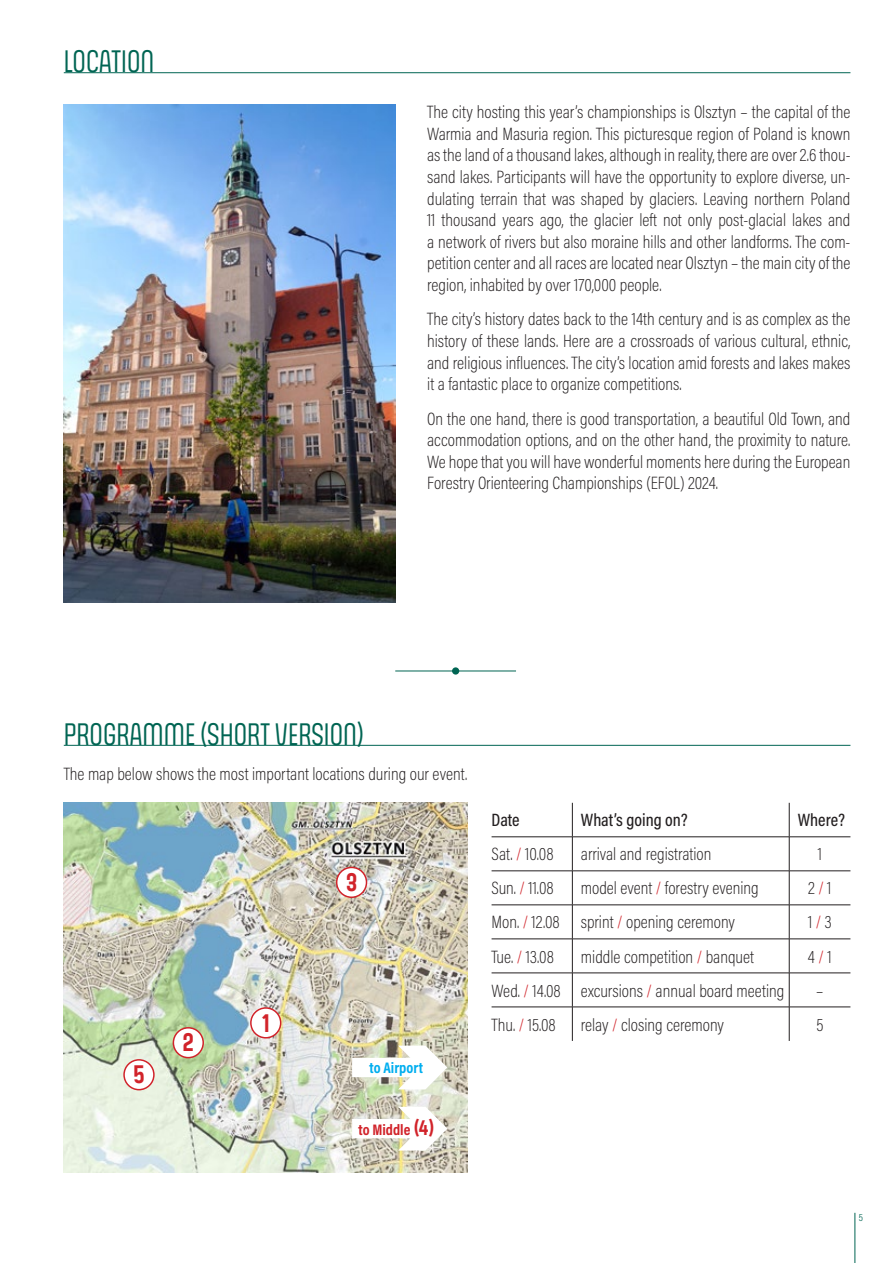
<style>
.page{position:relative;width:893px;height:1263px;background:#fff}
.page>*{position:absolute;margin:0;border:0;box-sizing:border-box;transform-origin:0 0}
.t1{font:30px "Gala";color:#006553}
.t2{font:700 24.6px "Gala";color:#d1232a}
.t3{font:200 18px/21.6px "Acumin Pro Cond";color:#231f20;text-align:justify}
.t4{font:500 18px "Acumin Pro Cond";color:#231f20}
.t5{font:700 15.45px "Acumin Pro Cond";color:#d1232a}
.t6{font:700 15.45px "Acumin Pro Cond";color:#00aeef}
.t7{font:300 10.5px "Acumin Pro Cond";color:#006553}
.s1{font-family:"Gala";font-size:20.4px}
.s2{color:#d1232a}
</style>
<div class="page">
<hr style="left:855px;top:1213px;width:1px;height:50px;background:#006553">
<hr style="left:572px;top:803px;width:1px;height:34px;background:#231f20">
<hr style="left:789px;top:803px;width:1px;height:34px;background:#231f20">
<hr style="left:492px;top:836px;width:80px;height:1px;background:#231f20">
<hr style="left:572px;top:836px;width:217px;height:1px;background:#231f20">
<hr style="left:572px;top:837px;width:1px;height:34px;background:#231f20">
<hr style="left:789px;top:836px;width:61px;height:1px;background:#231f20">
<hr style="left:789px;top:837px;width:1px;height:34px;background:#231f20">
<hr style="left:492px;top:870px;width:80px;height:1px;background:#231f20">
<hr style="left:572px;top:870px;width:217px;height:1px;background:#231f20">
<hr style="left:572px;top:871px;width:1px;height:34px;background:#231f20">
<hr style="left:789px;top:870px;width:61px;height:1px;background:#231f20">
<hr style="left:789px;top:871px;width:1px;height:34px;background:#231f20">
<hr style="left:492px;top:904px;width:80px;height:1px;background:#231f20">
<hr style="left:572px;top:904px;width:217px;height:1px;background:#231f20">
<hr style="left:572px;top:905px;width:1px;height:34px;background:#231f20">
<hr style="left:789px;top:904px;width:61px;height:1px;background:#231f20">
<hr style="left:789px;top:905px;width:1px;height:34px;background:#231f20">
<hr style="left:492px;top:939px;width:80px;height:1px;background:#231f20">
<hr style="left:572px;top:939px;width:217px;height:1px;background:#231f20">
<hr style="left:572px;top:939px;width:1px;height:34px;background:#231f20">
<hr style="left:789px;top:939px;width:61px;height:1px;background:#231f20">
<hr style="left:789px;top:939px;width:1px;height:34px;background:#231f20">
<hr style="left:492px;top:973px;width:80px;height:1px;background:#231f20">
<hr style="left:572px;top:973px;width:217px;height:1px;background:#231f20">
<hr style="left:572px;top:973px;width:1px;height:34px;background:#231f20">
<hr style="left:789px;top:973px;width:61px;height:1px;background:#231f20">
<hr style="left:789px;top:973px;width:1px;height:34px;background:#231f20">
<hr style="left:492px;top:1007px;width:80px;height:1px;background:#231f20">
<hr style="left:572px;top:1007px;width:217px;height:1px;background:#231f20">
<hr style="left:572px;top:1007px;width:1px;height:34px;background:#231f20">
<hr style="left:789px;top:1007px;width:61px;height:1px;background:#231f20">
<hr style="left:789px;top:1007px;width:1px;height:34px;background:#231f20">
<img style="left:64px;top:105px;width:331px;height:498px">
<img style="left:64px;top:803px;width:404px;height:370px">
<hr style="left:395px;top:671px;width:121px;height:1px;background:#006553">
<svg style="left:352px;top:1107px;width:95px;height:43px"></svg>
<svg style="left:352px;top:1045px;width:95px;height:44px"></svg>
<hr style="left:64px;top:72px;width:786px;height:1px;background:#006553">
<hr style="left:64px;top:745px;width:786px;height:1px;background:#006553">
<div style="left:452px;top:667px;width:7px;height:8px;background:#006553;border-radius:50%"></div>
<div style="left:337px;top:867px;width:29px;height:30px;background:#fff;border-radius:50%"></div>
<div style="left:336px;top:867px;width:31px;height:31px;border:2px solid #d1232a;border-radius:50%"></div>
<div style="left:124px;top:1060px;width:30px;height:30px;background:#fff;border-radius:50%"></div>
<div style="left:123px;top:1059px;width:32px;height:31px;border:2px solid #d1232a;border-radius:50%"></div>
<div style="left:173px;top:1028px;width:30px;height:29px;background:#fff;border-radius:50%"></div>
<div style="left:173px;top:1027px;width:31px;height:31px;border:2px solid #d1232a;border-radius:50%"></div>
<div style="left:251px;top:1008px;width:30px;height:30px;background:#fff;border-radius:50%"></div>
<div style="left:250px;top:1007px;width:31px;height:31px;border:2px solid #d1232a;border-radius:50%"></div>
<h1 class="t1" style="left:64px;top:43px;width:92px">LOCATION</h1>
<p class="t3" style="left:427px;top:101px;width:425px">The city hosting this year’s championships is Olsztyn – the capital of the Warmia and Masuria region. This picturesque region of Poland is known as the land of a thousand lakes, although in reality, there are over 2.6 thou&shy;sand lakes. Participants will have the opportunity to explore diverse, un&shy;dulating terrain that was shaped by glaciers. Leaving northern Poland 11 thousand years ago, the glacier left not only post-glacial lakes and a network of rivers but also moraine hills and other landforms. The com&shy;petition center and all races are located near Olsztyn – the main city of the region, inhabited by over 170,000 people.</p>
<p class="t3" style="left:427px;top:308px;width:425px">The city’s history dates back to the 14th century and is as complex as the history of these lands. Here are a crossroads of various cultural, ethnic, and religious influences. The city’s location amid forests and lakes makes it a fantastic place to organize competitions.</p>
<p class="t3" style="left:427px;top:407px;width:425px">On the one hand, there is good transportation, a beautiful Old Town, and accommodation options, and on the other hand, the proximity to nature.<br>We hope that you will have wonderful moments here during the European Forestry Orienteering Championships (EFOL) 2024.</p>
<h1 class="t1" style="left:64px;top:715px;width:301px">PROGRAMME (SHORT VERSION)</h1>
<p class="t3" style="left:64px;top:763px;width:405px">The map below shows the most important locations during our event.</p>
<h2 class="t2" style="left:133px;top:1058px;width:13px">5</h2>
<h2 class="t2" style="left:183px;top:1026px;width:12px">2</h2>
<h2 class="t2" style="left:262px;top:1006px;width:9px">1</h2>
<h2 class="t2" style="left:346px;top:866px;width:13px">3</h2>
<p class="t6" style="left:369px;top:1057px;width:55px">to Airport</p>
<p class="t5" style="left:358px;top:1119px;width:77px">to Middle <span class="s1">(4)</span></p>
<p class="t4" style="left:492px;top:808px;width:30px">Date</p>
<p class="t4" style="left:581px;top:808px;width:108px">What’s going on?</p>
<p class="t4" style="left:798px;top:808px;width:49px">Where?</p>
<p class="t3" style="left:492px;top:843px;width:64px">Sat. <span class="s2">/</span> 10.08</p>
<p class="t3" style="left:581px;top:843px;width:132px">arrival and registration</p>
<p class="t3" style="left:818px;top:843px;width:6px">1</p>
<p class="t3" style="left:492px;top:877px;width:64px">Sun. <span class="s2">/</span> 11.08</p>
<p class="t3" style="left:581px;top:877px;width:179px">model event <span class="s2">/</span> forestry evening</p>
<p class="t3" style="left:808px;top:877px;width:25px">2 <span class="s2">/</span> 1</p>
<p class="t3" style="left:492px;top:911px;width:245px">Mon. <span class="s2">/</span> 12.08 sprint <span class="s2">/</span> opening ceremony</p>
<p class="t3" style="left:808px;top:911px;width:25px">1 <span class="s2">/</span> 3</p>
<p class="t3" style="left:492px;top:945px;width:64px">Tue. <span class="s2">/</span> 13.08</p>
<p class="t3" style="left:581px;top:945px;width:175px">middle competition <span class="s2">/</span> banquet</p>
<p class="t3" style="left:808px;top:945px;width:25px">4 <span class="s2">/</span> 1</p>
<p class="t3" style="left:492px;top:979px;width:294px">Wed. <span class="s2">/</span> 14.08 excursions <span class="s2">/</span> annual board meeting</p>
<p class="t3" style="left:816px;top:979px;width:9px">–</p>
<p class="t3" style="left:492px;top:1013px;width:66px">Thu. <span class="s2">/</span> 15.08</p>
<p class="t3" style="left:581px;top:1013px;width:145px">relay <span class="s2">/</span> closing ceremony</p>
<p class="t3" style="left:816px;top:1013px;width:9px">5</p>
<p class="t7" style="left:859px;top:1210px;width:6px">5</p>
</div>
